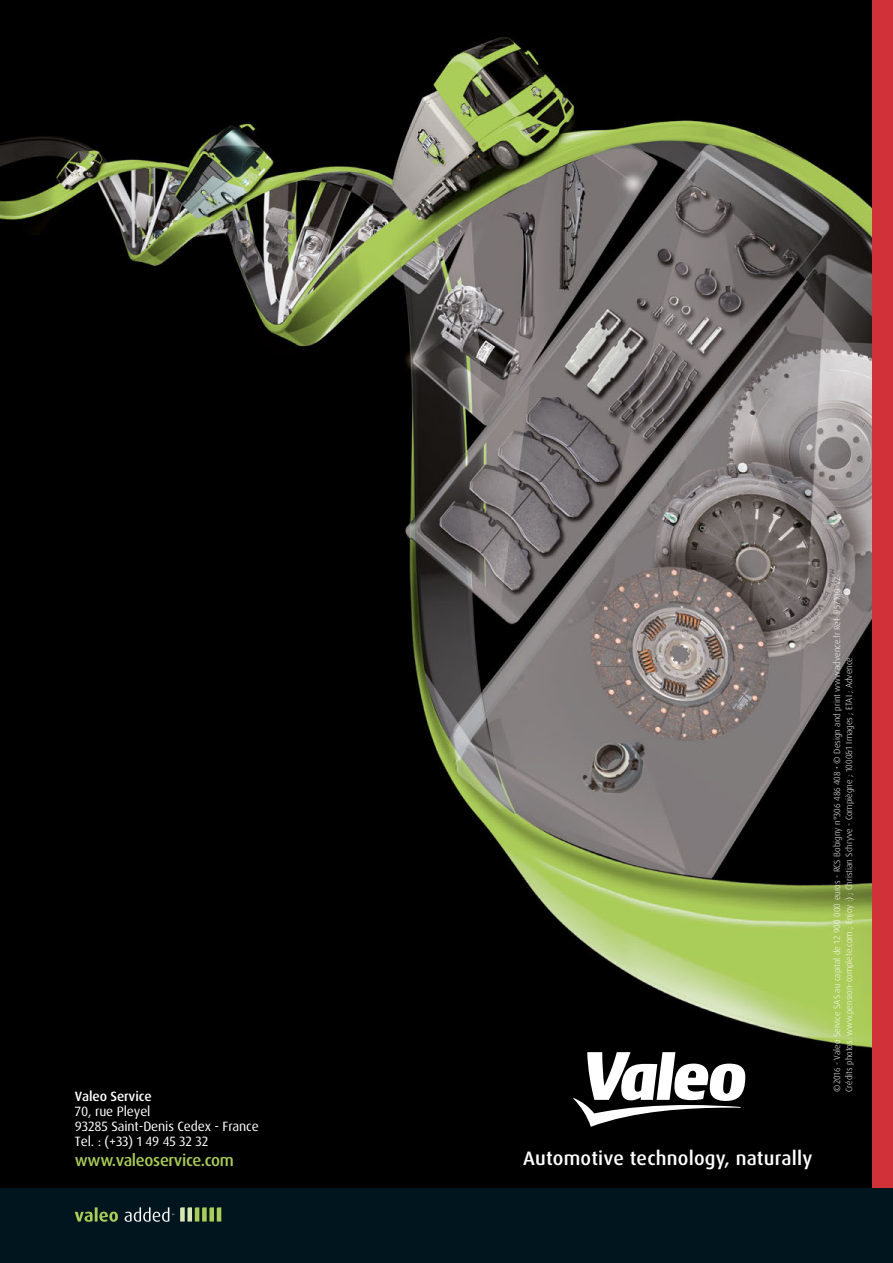
<style>
.page{position:relative;width:893px;height:1263px;background:#fff}
.page>*{position:absolute;margin:0;border:0;box-sizing:border-box;transform-origin:0 0}
.t1{font:500 19.5px "Dax Pro";letter-spacing:.01em;color:#fff}
.t2{font:500 16.5px "Dax Pro";letter-spacing:-.02em;color:#abcc58}
.t3{font:13.5px "Dax Pro";letter-spacing:-.01em;color:#fff}
.t4{font:500 13.5px "Dax Pro";letter-spacing:-.01em;color:#fff}
.MENTIONS_Der_Couv{font:300 9px "Dax Pro";color:#fff}
</style>
<div class="page">
<img style="left:0;top:0;width:872px;height:1188px">
<div style="left:872px;top:0;width:21px;height:1263px;background:#d13239"></div>
<div style="left:0;top:1188px;width:893px;height:75px;background:#00151d"></div>
<svg style="left:75px;top:1211px;width:18px;height:11px"></svg>
<hr style="left:95px;top:1207px;width:3px;height:14px;background:#abcc58">
<svg style="left:99px;top:1211px;width:19px;height:11px"></svg>
<svg style="left:125px;top:1207px;width:49px;height:15px"></svg>
<svg style="left:180px;top:1207px;width:41px;height:14px"></svg>
<svg style="left:573px;top:1052px;width:172px;height:75px"></svg>
<p class="t4" style="left:75px;top:1087px;width:78px">Valeo Service</p>
<p class="t3" style="left:75px;top:1102px;width:77px">70, rue Pleyel</p>
<p class="t3" style="left:75px;top:1117px;width:185px">93285 Saint-Denis Cedex - France</p>
<p class="t3" style="left:75px;top:1132px;width:135px">Tel. : (+33) 1 49 45 32 32</p>
<p class="t2" style="left:75px;top:1149px;width:160px">www.valeoservice.com</p>
<p class="MENTIONS_Der_Couv" style="left:831px;top:1092px;width:516px;rotate:-90deg">©2016 - Valeo Service SAS au capital de 12 900 000 euros - RCS Bobigny n°306 486 408 • © Design and print www.advence.fr Ref: 957100-v2</p>
<p class="MENTIONS_Der_Couv" style="left:843px;top:1092px;width:436px;rotate:-90deg">Crédits photos: www.pension-complete.com ; Enjoy :) ; Christian Schryve - Compiègne ; 1000&amp;1 Images ; ETAI ; Advence</p>
<p class="t1" style="left:523px;top:1145px;width:291px">Automotive technology, naturally</p>
</div>
